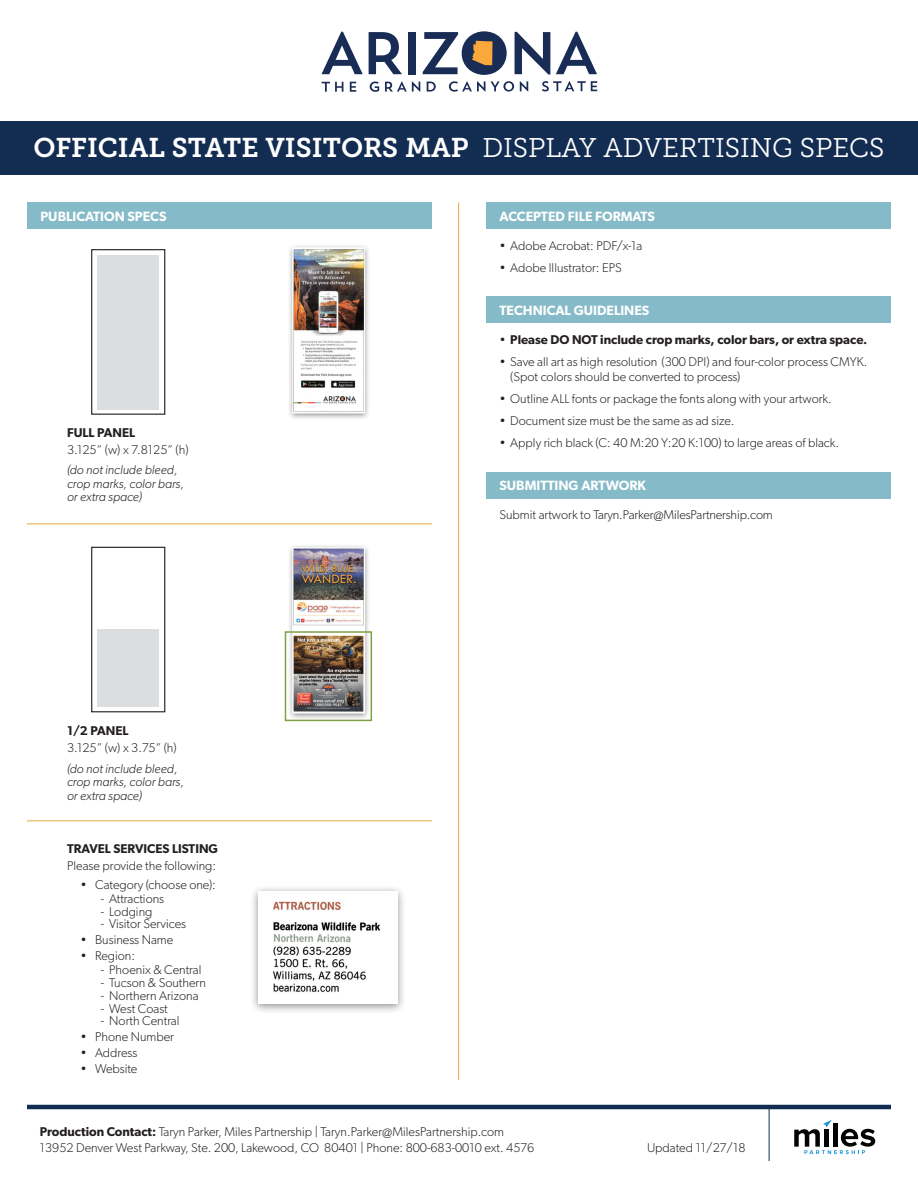
<style>
.page{position:relative;width:918px;height:1188px;background:#fff}
.page>*{position:absolute;margin:0;border:0;box-sizing:border-box;transform-origin:0 0}
.t1{font:27px "Museo Slab 700";color:#fff}
.t2{font:600 13.5px "Gibson";color:#fff}
.t3{font:300 12.75px/16.5px "Gibson";color:#231f20}
.t4{font:italic 300 12.75px/13.5px "Gibson";color:#231f20}
.t5{font:600 12.75px "Gibson";color:#231f20}
.s1{font-family:"Museo Slab 300"}
.s2{font-weight:300}
.s3{font-weight:600}
</style>
<div class="page">
<svg style="left:794px;top:1120px;width:81px;height:34px"></svg>
<hr style="left:27px;top:1105px;width:864px;height:4px;background:#132c51">
<hr style="left:769px;top:1107px;width:1px;height:54px;background:#132c51">
<div style="left:0;top:122px;width:918px;height:54px;background:#132c51"></div>
<svg style="left:321px;top:32px;width:42px;height:42px"></svg>
<svg style="left:369px;top:32px;width:33px;height:42px"></svg>
<div style="left:408px;top:32px;width:8px;height:42px;background:#182c55"></div>
<svg style="left:515px;top:32px;width:35px;height:43px"></svg>
<svg style="left:556px;top:32px;width:41px;height:42px"></svg>
<svg style="left:423px;top:31px;width:84px;height:44px"></svg>
<svg style="left:322px;top:82px;width:21px;height:10px"></svg>
<svg style="left:350px;top:82px;width:6px;height:10px"></svg>
<svg style="left:370px;top:81px;width:9px;height:11px"></svg>
<svg style="left:385px;top:82px;width:35px;height:10px"></svg>
<svg style="left:427px;top:82px;width:9px;height:10px"></svg>
<svg style="left:449px;top:81px;width:65px;height:11px"></svg>
<svg style="left:520px;top:81px;width:8px;height:10px"></svg>
<svg style="left:542px;top:81px;width:55px;height:10px"></svg>
<hr style="left:458px;top:202px;width:1px;height:878px;background:#e6a53f">
<hr style="left:27px;top:524px;width:405px;height:1px;background:#e6a53f">
<hr style="left:27px;top:820px;width:405px;height:1px;background:#e6a53f">
<div style="left:486px;top:296px;width:405px;height:27px;background:#85bac8"></div>
<div style="left:486px;top:202px;width:405px;height:28px;background:#85bac8"></div>
<div style="left:486px;top:472px;width:405px;height:28px;background:#85bac8"></div>
<div style="left:27px;top:202px;width:405px;height:28px;background:#85bac8"></div>
<div style="left:91px;top:249px;width:74px;height:166px;border:1px solid #231f20"></div>
<div style="left:97px;top:255px;width:62px;height:154px;background:#dcdddf"></div>
<div style="left:91px;top:547px;width:74px;height:165px;border:1px solid #231f20"></div>
<div style="left:97px;top:630px;width:62px;height:77px;background:#dcdddf"></div>
<img style="left:289px;top:246px;width:80px;height:173px">
<div style="left:250px;top:885px;width:156px;height:130px;background:#231f20;opacity:.5"></div>
<img style="left:258px;top:891px;width:139px;height:112px">
<img style="left:284px;top:546px;width:89px;height:176px">
<div style="left:285px;top:631px;width:87px;height:90px;border:2px solid #81a041"></div>
<h1 class="t1" style="left:33px;top:132px;width:853px">OFFICIAL STATE VISITORS MAP <span class="s1">DISPLAY ADVERTISING SPECS</span></h1>
<p class="t2" style="left:40px;top:208px;width:127px">PUBLICATION SPECS</p>
<p class="t5" style="left:67px;top:425px;width:70px">FULL PANEL</p>
<p class="t3" style="left:67px;top:441px;width:123px">3.125” (w) x 7.8125” (h)</p>
<p class="t4" style="left:67px;top:463px;width:118px">(do not include bleed, crop marks, color bars, or extra space)</p>
<p class="t5" style="left:67px;top:723px;width:63px">1/2 PANEL</p>
<p class="t3" style="left:67px;top:740px;width:111px">3.125” (w) x 3.75” (h)</p>
<p class="t4" style="left:67px;top:761px;width:118px">(do not include bleed, crop marks, color bars, or extra space)</p>
<p class="t5" style="left:67px;top:841px;width:152px">TRAVEL SERVICES LISTING</p>
<p class="t3" style="left:67px;top:857px;width:151px">Please provide the following:</p>
<p class="t3" style="left:81px;top:876px;width:137px">• Category (choose one):</p>
<p class="t3" style="left:101px;top:890px;width:65px">- Attractions</p>
<p class="t3" style="left:101px;top:903px;width:53px">- Lodging</p>
<p class="t3" style="left:101px;top:916px;width:87px">- Visitor Services</p>
<p class="t3" style="left:81px;top:931px;width:94px">• Business Name</p>
<p class="t3" style="left:81px;top:947px;width:56px">• Region:</p>
<p class="t3" style="left:101px;top:962px;width:102px">- Phoenix &amp; Central</p>
<p class="t3" style="left:101px;top:974px;width:107px">- Tucson &amp; Southern</p>
<p class="t3" style="left:101px;top:987px;width:99px">- Northern Arizona</p>
<p class="t3" style="left:101px;top:1000px;width:69px">- West Coast</p>
<p class="t3" style="left:101px;top:1013px;width:80px">- North Central</p>
<p class="t3" style="left:81px;top:1028px;width:95px">• Phone Number</p>
<p class="t3" style="left:81px;top:1044px;width:58px">• Address</p>
<p class="t3" style="left:81px;top:1060px;width:58px">• Website</p>
<p class="t2" style="left:500px;top:208px;width:157px">ACCEPTED FILE FORMATS</p>
<p class="t3" style="left:500px;top:237px;width:144px">• Adobe Acrobat: PDF/x-1a</p>
<p class="t3" style="left:500px;top:259px;width:124px">• Adobe Illustrator: EPS</p>
<p class="t2" style="left:500px;top:302px;width:151px">TECHNICAL GUIDELINES</p>
<p class="t5" style="left:500px;top:332px;width:369px"><span class="s2">•</span> Please DO NOT include crop marks, color bars, or extra space.</p>
<p class="t3" style="left:510px;top:354px;width:359px;line-height:15.3px;text-indent:-11px">• Save all art as high resolution (300 DPI) and four-color process CMYK. (Spot colors should be converted to process)</p>
<p class="t3" style="left:500px;top:390px;width:334px">• Outline ALL fonts or package the fonts along with your artwork.</p>
<p class="t3" style="left:500px;top:412px;width:237px">• Document size must be the same as ad size.</p>
<p class="t3" style="left:500px;top:434px;width:341px">• Apply rich black (C: 40 M:20 Y:20 K:100) to large areas of black.</p>
<p class="t2" style="left:500px;top:478px;width:148px">SUBMITTING ARTWORK</p>
<p class="t3" style="left:500px;top:506px;width:275px">Submit artwork to Taryn.Parker@MilesPartnership.com</p>
<p class="t3" style="left:40px;top:1123px;width:496px"><span class="s3">Production Contact:</span> Taryn Parker, Miles Partnership | Taryn.Parker@MilesPartnership.com<br>13952 Denver West Parkway, Ste. 200, Lakewood, CO 80401 | Phone: 800-683-0010 ext. 4576</p>
<p class="t3" style="left:647px;top:1140px;width:100px">Updated 11/27/18</p>
</div>
